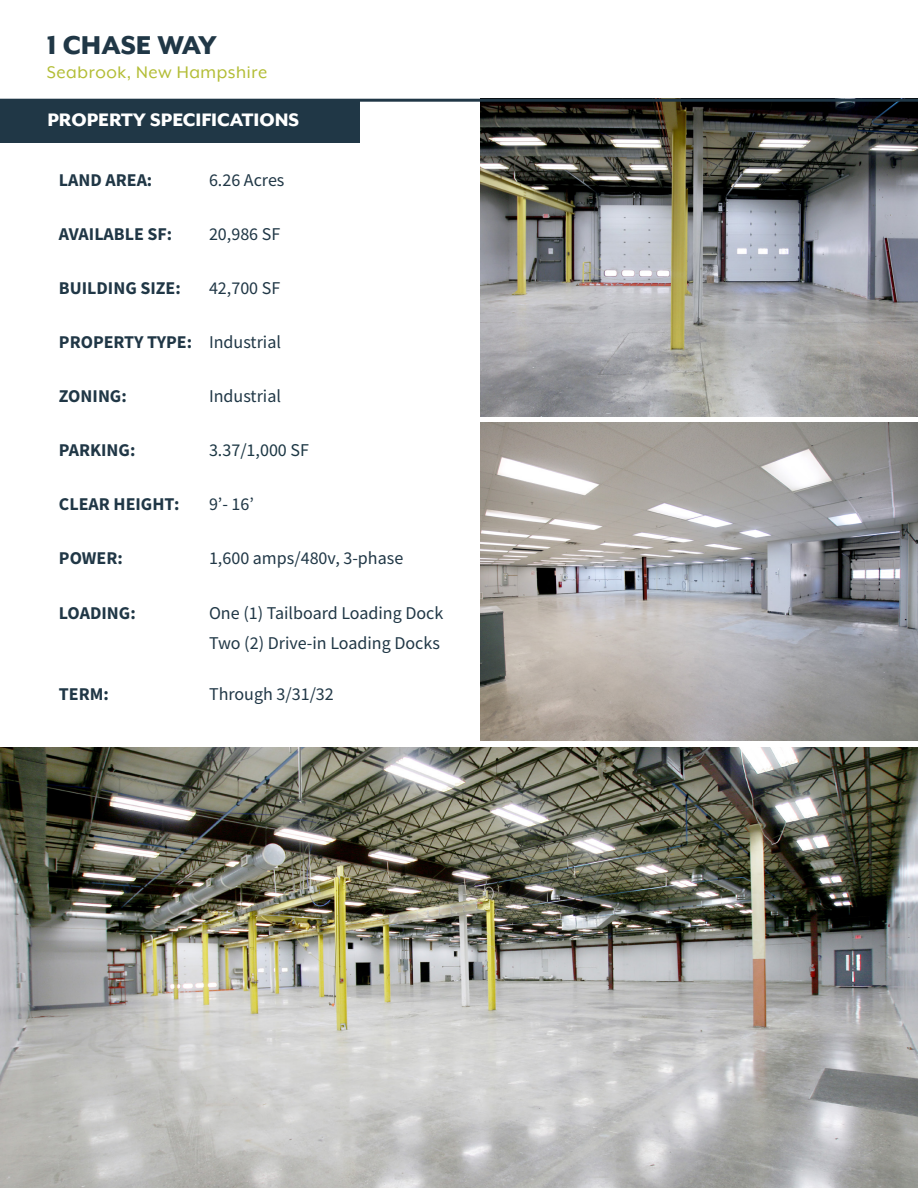
<style>
.page{position:relative;width:918px;height:1188px;background:#fff}
.page>*{position:absolute;margin:0;border:0;box-sizing:border-box;transform-origin:0 0}
.t1{font:800 30px "Mr Eaves XL Mod OT";color:#203746}
.t2{font:800 21px "Mr Eaves XL Mod OT";color:#fff}
.t3{font:19.5px "Mr Eaves XL Mod OT";letter-spacing:.03em;color:#b3bd35}
.t4{font:18px "Source Sans Pro";color:#203746}
.t5{font:700 18px "Source Sans Pro";color:#203746}
.t6{font:18px "Source Sans Pro";color:#1c3744}
</style>
<div class="page">
<img style="left:481px;top:102px;width:437px;height:315px">
<img style="left:0;top:747px;width:918px;height:441px">
<div style="left:0;top:99px;width:359px;height:44px;background:#203746"></div>
<img style="left:480px;top:423px;width:438px;height:318px">
<hr style="left:0;top:99px;width:918px;height:3px;background:#203746">
<p class="t1" style="left:47px;top:28px;width:172px">1 CHASE WAY</p>
<p class="t3" style="left:47px;top:61px;width:222px">Seabrook, New Hampshire</p>
<p class="t2" style="left:48px;top:108px;width:253px">PROPERTY SPECIFICATIONS</p>
<p class="t5" style="left:59px;top:168px;width:95px">LAND AREA:</p>
<p class="t4" style="left:209px;top:168px;width:77px">6.26 Acres</p>
<p class="t5" style="left:59px;top:222px;width:115px">AVAILABLE SF:</p>
<p class="t4" style="left:209px;top:222px;width:73px">20,986 SF</p>
<p class="t5" style="left:59px;top:276px;width:123px">BUILDING SIZE:</p>
<p class="t4" style="left:209px;top:276px;width:73px">42,700 SF</p>
<p class="t5" style="left:59px;top:330px;width:135px">PROPERTY TYPE:</p>
<p class="t4" style="left:209px;top:330px;width:73px">Industrial</p>
<p class="t5" style="left:59px;top:384px;width:69px">ZONING:</p>
<p class="t4" style="left:209px;top:384px;width:73px">Industrial</p>
<p class="t5" style="left:59px;top:438px;width:78px">PARKING:</p>
<p class="t6" style="left:209px;top:438px;width:101px">3.37/1,000 SF</p>
<p class="t5" style="left:59px;top:492px;width:122px">CLEAR HEIGHT:</p>
<p class="t4" style="left:209px;top:492px;width:46px">9’- 16’</p>
<p class="t5" style="left:59px;top:546px;width:65px">POWER:</p>
<p class="t4" style="left:209px;top:546px;width:196px">1,600 amps/480v, 3-phase</p>
<p class="t5" style="left:59px;top:601px;width:78px">LOADING:</p>
<p class="t4" style="left:209px;top:602px;width:236px">One (1) Tailboard Loading Dock</p>
<p class="t4" style="left:209px;top:632px;width:232px">Two (2) Drive-in Loading Docks</p>
<p class="t5" style="left:59px;top:682px;width:52px">TERM:</p>
<p class="t4" style="left:209px;top:683px;width:126px">Through 3/31/32</p>
</div>
